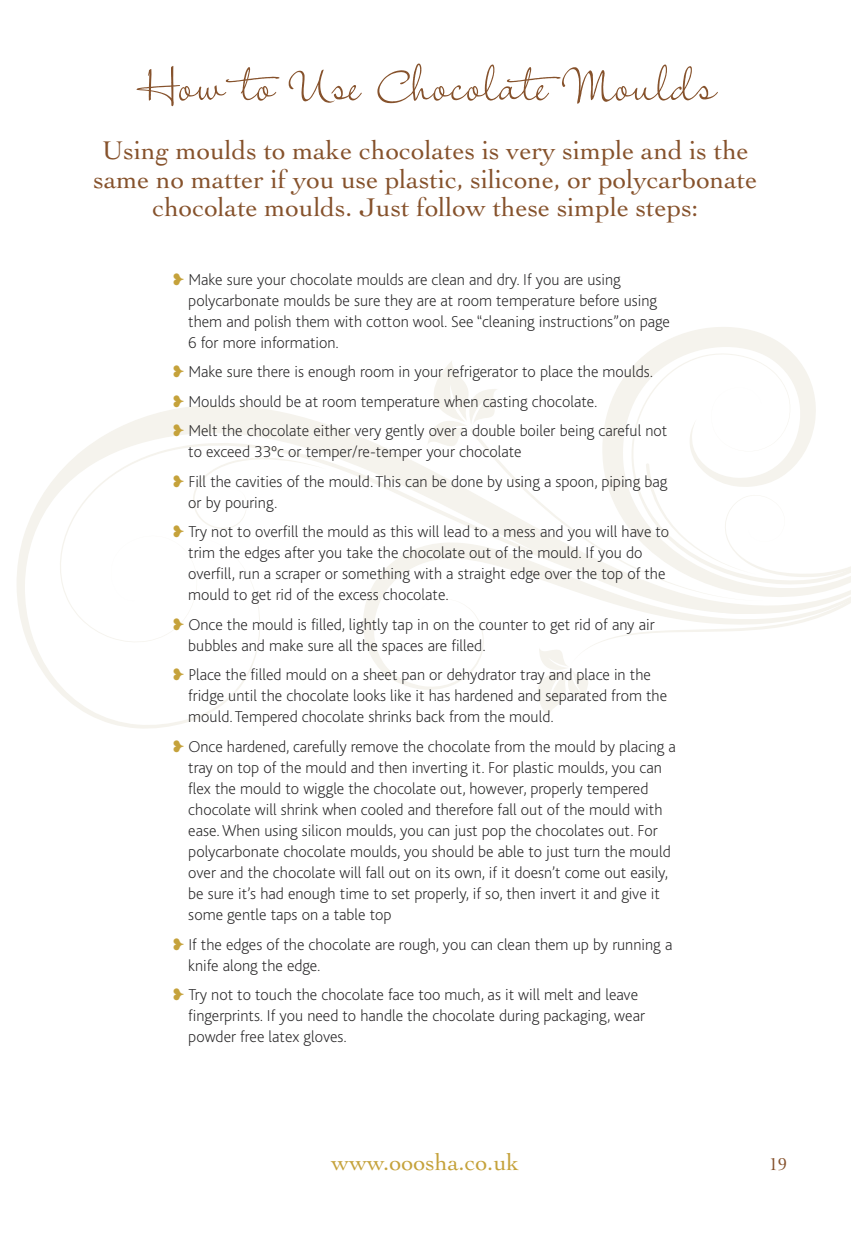
<style>
.page{position:relative;width:851px;height:1234px;background:#fff}
.page>*{position:absolute;margin:0;border:0;box-sizing:border-box;transform-origin:0 0}
.t1{font:54px "Freedom Writer BF";color:#86522c}
.t2{font:27px/28.5px "Cochin";color:#86522c;text-align:center}
.t3{font:24px "Cochin";color:#c5a23b}
.t4{font:18px "Cochin";color:#86522c}
.t5{font:200 16.5px/21px "Bliss";color:#272627}
.s1{color:#c5a23b}
</style>
<div class="page">
<svg style="left:17px;top:405px;width:418px;height:323px"></svg>
<svg style="left:604px;top:327px;width:188px;height:101px"></svg>
<svg style="left:362px;top:643px;width:122px;height:46px"></svg>
<svg style="left:631px;top:353px;width:185px;height:110px"></svg>
<svg style="left:59px;top:441px;width:425px;height:202px"></svg>
<svg style="left:590px;top:577px;width:260px;height:70px"></svg>
<svg style="left:538px;top:647px;width:51px;height:70px"></svg>
<svg style="left:404px;top:361px;width:93px;height:87px"></svg>
<svg style="left:762px;top:463px;width:88px;height:114px"></svg>
<svg style="left:192px;top:457px;width:134px;height:72px"></svg>
<svg style="left:470px;top:428px;width:292px;height:172px"></svg>
<h1 class="t1" style="left:137px;top:49px;width:579px">How to Use Chocolate Moulds</h1>
<h2 class="t2" style="left:93px;top:139px;width:665px">Using moulds to make chocolates is very simple and is the same no matter if you use plastic, silicone, or polycarbonate chocolate moulds. Just follow these simple steps:</h2>
<p class="t5" style="left:188px;top:270px;width:483px;text-indent:-15px"><span class="s1">❥</span> Make sure your chocolate moulds are clean and dry. If you are using polycarbonate moulds be sure they are at room temperature before using them and polish them with cotton wool. See “cleaning instructions”on page 6 for more information.</p>
<p class="t5" style="left:173px;top:358px;width:495px;line-height:29.5px"><span class="s1">❥</span> Make sure there is enough room in your refrigerator to place the moulds. <span class="s1">❥</span> Moulds should be at room temperature when casting chocolate.<br><span class="s1">❥</span> Melt the chocolate either very gently over a double boiler being careful not</p>
<p class="t5" style="left:173px;top:438px;width:495px;line-height:29.5px;text-indent:15px">to exceed 33ºc or temper/re-temper your chocolate<br><span class="s1">❥</span> Fill the cavities of the mould. This can be done by using a spoon, piping bag</p>
<p class="t5" style="left:173px;top:489px;width:497px;line-height:29.5px;text-indent:15px">or by pouring.<br><span class="s1">❥</span> Try not to overfill the mould as this will lead to a mess and you will have to</p>
<p class="t5" style="left:188px;top:543px;width:478px">trim the edges after you take the chocolate out of the mould. If you do overfill, run a scraper or something with a straight edge over the top of the mould to get rid of the excess chocolate.</p>
<p class="t5" style="left:188px;top:615px;width:468px;text-indent:-15px"><span class="s1">❥</span> Once the mould is filled, lightly tap in on the counter to get rid of any air bubbles and make sure all the spaces are filled.</p>
<p class="t5" style="left:188px;top:665px;width:480px;text-indent:-15px"><span class="s1">❥</span> Place the filled mould on a sheet pan or dehydrator tray and place in the fridge until the chocolate looks like it has hardened and separated from the mould. Tempered chocolate shrinks back from the mould.</p>
<p class="t5" style="left:188px;top:737px;width:489px;text-indent:-15px"><span class="s1">❥</span> Once hardened, carefully remove the chocolate from the mould by placing a tray on top of the mould and then inverting it. For plastic moulds, you can flex the mould to wiggle the chocolate out, however, properly tempered chocolate will shrink when cooled and therefore fall out of the mould with ease.When using silicon moulds, you can just pop the chocolates out. For polycarbonate chocolate moulds, you should be able to just turn the mould over and the chocolate will fall out on its own, if it doesn’t come out easily, be sure it’s had enough time to set properly, if so, then invert it and give it some gentle taps on a table top</p>
<p class="t5" style="left:188px;top:934px;width:485px;text-indent:-15px"><span class="s1">❥</span> If the edges of the chocolate are rough, you can clean them up by running a knife along the edge.</p>
<p class="t5" style="left:188px;top:985px;width:458px;text-indent:-15px"><span class="s1">❥</span> Try not to touch the chocolate face too much, as it will melt and leave fingerprints. If you need to handle the chocolate during packaging, wear powder free latex gloves.</p>
<h3 class="t3" style="left:331px;top:1152px;width:189px">www.ooosha.co.uk</h3>
<p class="t4" style="left:769px;top:1157px;width:19px">19</p>
</div>
